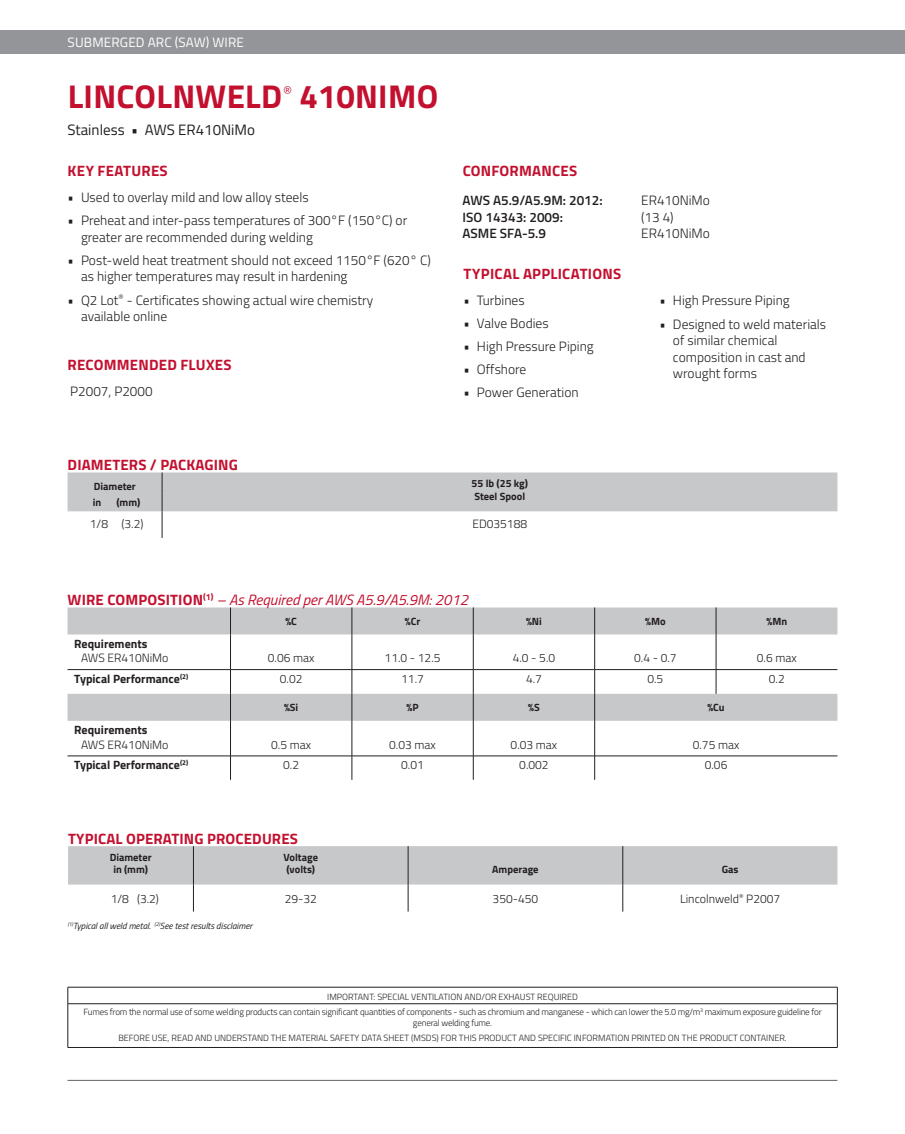
<style>
.page{position:relative;width:905px;height:1134px;background:#fff}
.page>*{position:absolute;margin:0;border:0;box-sizing:border-box;transform-origin:0 0}
.t1{font:700 33px "Titillium";letter-spacing:.01em;color:#c3102f}
.t2{font:700 15px "Titillium";letter-spacing:.01em;color:#c3102f}
.t3{font:italic 15px "Titillium";color:#c3102f}
.t4{font:15px "Titillium";color:#231f20}
.t5{font:300 13.95px "Titillium";color:#c3102f}
.t6{font:300 13.5px/16.5px "Titillium";color:#231f20}
.t7{font:600 13.5px "Titillium";color:#231f20}
.t8{font:13.5px "Titillium";letter-spacing:.01em;color:#fff}
.t9{font:300 12px "Titillium";color:#231f20}
.t10{font:700 12px "Titillium";color:#231f20}
.t11{font:700 10.5px/12.6px "Titillium";color:#231f20}
.t12{font:300 9px/15.5px "Titillium";letter-spacing:-.02em;color:#231f20;text-align:center}
.t13{font:300 9px/14.5px "Titillium";color:#231f20;text-align:center}
.t14{font:italic 9px "Titillium";color:#231f20}
.s1{font-weight:700;font-style:normal}
</style>
<div class="page">
<hr style="left:68px;top:1080px;width:769px;height:1px;background:#636366">
<div style="left:0;top:30px;width:904px;height:24px;background:#939598"></div>
<svg style="left:68px;top:608px;width:769px;height:113px"></svg>
<svg style="left:230px;top:608px;width:1px;height:26px"></svg>
<svg style="left:351px;top:608px;width:1px;height:26px"></svg>
<svg style="left:473px;top:608px;width:1px;height:26px"></svg>
<svg style="left:594px;top:608px;width:1px;height:26px"></svg>
<svg style="left:715px;top:608px;width:1px;height:26px"></svg>
<hr style="left:230px;top:635px;width:1px;height:35px;background:#231f20">
<hr style="left:351px;top:635px;width:1px;height:35px;background:#231f20">
<hr style="left:473px;top:635px;width:1px;height:35px;background:#231f20">
<hr style="left:594px;top:635px;width:1px;height:35px;background:#231f20">
<hr style="left:715px;top:635px;width:1px;height:35px;background:#231f20">
<hr style="left:68px;top:669px;width:162px;height:1px;background:#231f20">
<hr style="left:230px;top:669px;width:122px;height:1px;background:#231f20">
<hr style="left:352px;top:669px;width:121px;height:1px;background:#231f20">
<hr style="left:473px;top:669px;width:121px;height:1px;background:#231f20">
<hr style="left:594px;top:669px;width:122px;height:1px;background:#231f20">
<hr style="left:716px;top:669px;width:121px;height:1px;background:#231f20">
<svg style="left:715px;top:670px;width:1px;height:24px"></svg>
<svg style="left:230px;top:670px;width:1px;height:51px"></svg>
<svg style="left:351px;top:670px;width:1px;height:51px"></svg>
<svg style="left:473px;top:670px;width:1px;height:51px"></svg>
<svg style="left:594px;top:670px;width:1px;height:51px"></svg>
<hr style="left:230px;top:721px;width:1px;height:35px;background:#231f20">
<hr style="left:351px;top:721px;width:1px;height:35px;background:#231f20">
<hr style="left:473px;top:721px;width:1px;height:35px;background:#231f20">
<hr style="left:594px;top:721px;width:1px;height:35px;background:#231f20">
<hr style="left:68px;top:756px;width:162px;height:1px;background:#231f20">
<hr style="left:230px;top:756px;width:122px;height:1px;background:#231f20">
<svg style="left:230px;top:757px;width:1px;height:23px"></svg>
<hr style="left:352px;top:756px;width:121px;height:1px;background:#231f20">
<svg style="left:351px;top:756px;width:1px;height:24px"></svg>
<hr style="left:473px;top:756px;width:121px;height:1px;background:#231f20">
<svg style="left:473px;top:756px;width:1px;height:24px"></svg>
<hr style="left:594px;top:756px;width:122px;height:1px;background:#231f20">
<svg style="left:594px;top:756px;width:1px;height:24px"></svg>
<hr style="left:716px;top:756px;width:121px;height:1px;background:#231f20">
<svg style="left:68px;top:846px;width:769px;height:66px"></svg>
<svg style="left:68px;top:472px;width:769px;height:66px"></svg>
<hr style="left:68px;top:987px;width:769px;height:1px;background:#231f20">
<svg style="left:68px;top:987px;width:1px;height:16px"></svg>
<svg style="left:837px;top:987px;width:1px;height:17px"></svg>
<hr style="left:68px;top:1003px;width:769px;height:1px;background:#231f20">
<hr style="left:68px;top:1004px;width:1px;height:43px;background:#231f20">
<hr style="left:837px;top:1004px;width:1px;height:43px;background:#231f20">
<hr style="left:68px;top:1047px;width:769px;height:1px;background:#231f20">
<p class="t8" style="left:68px;top:32px;width:178px">SUBMERGED ARC (SAW) WIRE</p>
<h1 class="t1" style="left:68px;top:71px;width:216px">LINCOLNWELD</h1>
<p class="t5" style="left:283px;top:81px;width:11px">®</p>
<h1 class="t1" style="left:299px;top:71px;width:140px">410NIMO</h1>
<p class="t4" style="left:68px;top:119px;width:189px">Stainless • AWS ER410NiMo</p>
<p class="t2" style="left:68px;top:159px;width:102px">KEY FEATURES</p>
<p class="t6" style="left:67px;top:188px;width:242px">• Used to overlay mild and low alloy steels</p>
<p class="t6" style="left:81px;top:211px;width:328px;text-indent:-14px">• Preheat and inter-pass temperatures of 300°F (150°C) or greater are recommended during welding</p>
<p class="t6" style="left:81px;top:251px;width:351px;text-indent:-14px">• Post-weld heat treatment should not exceed 1150°F (620° C) as higher temperatures may result in hardening</p>
<p class="t6" style="left:81px;top:291px;width:294px;text-indent:-14px">• Q2 Lot<sup>®</sup> - Certificates showing actual wire chemistry available online</p>
<p class="t2" style="left:68px;top:353px;width:165px">RECOMMENDED FLUXES</p>
<p class="t6" style="left:70px;top:383px;width:84px">P2007, P2000</p>
<p class="t2" style="left:462px;top:159px;width:116px">CONFORMANCES</p>
<p class="t7" style="left:462px;top:191px;width:141px">AWS A5.9/A5.9M: 2012:</p>
<p class="t6" style="left:641px;top:192px;width:70px">ER410NiMo</p>
<p class="t7" style="left:462px;top:207px;width:102px">ISO 14343: 2009:</p>
<p class="t6" style="left:641px;top:208px;width:34px">(13 4)</p>
<p class="t7" style="left:462px;top:223px;width:85px">ASME SFA-5.9</p>
<p class="t6" style="left:641px;top:224px;width:70px">ER410NiMo</p>
<p class="t2" style="left:463px;top:263px;width:159px">TYPICAL APPLICATIONS</p>
<p class="t6" style="left:463px;top:292px;width:63px">• Turbines</p>
<p class="t6" style="left:463px;top:315px;width:87px">• Valve Bodies</p>
<p class="t6" style="left:463px;top:338px;width:132px">• High Pressure Piping</p>
<p class="t6" style="left:463px;top:361px;width:64px">• Offshore</p>
<p class="t6" style="left:463px;top:384px;width:117px">• Power Generation</p>
<p class="t6" style="left:659px;top:292px;width:132px">• High Pressure Piping</p>
<p class="t6" style="left:673px;top:315px;width:155px;text-indent:-14px">• Designed to weld materials of similar chemical composition in cast and wrought forms</p>
<p class="t2" style="left:68px;top:454px;width:172px">DIAMETERS / PACKAGING</p>
<p class="t11" style="left:94px;top:480px;width:44px">Diameter</p>
<p class="t11" style="left:471px;top:477px;width:58px">55 lb (25 kg)<br>Steel Spool</p>
<p class="t11" style="left:93px;top:496px;width:10px">in</p>
<p class="t11" style="left:116px;top:496px;width:25px">(mm)</p>
<p class="t9" style="left:90px;top:516px;width:55px">1/8 (3.2)</p>
<p class="t9" style="left:472px;top:516px;width:56px">ED035188</p>
<p class="t3" style="left:68px;top:589px;width:402px"><span class="s1">WIRE COMPOSITION</span><sup>(1)</sup> – As Required per AWS A5.9/A5.9M: 2012</p>
<p class="t11" style="left:285px;top:614px;width:13px">%C</p>
<p class="t11" style="left:405px;top:614px;width:17px">%Cr</p>
<p class="t11" style="left:526px;top:614px;width:17px">%Ni</p>
<p class="t11" style="left:645px;top:614px;width:22px">%Mo</p>
<p class="t11" style="left:766px;top:614px;width:22px">%Mn</p>
<p class="t10" style="left:74px;top:634px;width:75px">Requirements</p>
<p class="t9" style="left:81px;top:649px;width:89px">AWS ER410NiMo</p>
<p class="t9" style="left:268px;top:649px;width:48px">0.06 max</p>
<p class="t9" style="left:384px;top:649px;width:57px">11.0 - 12.5</p>
<p class="t9" style="left:512px;top:649px;width:44px">4.0 - 5.0</p>
<p class="t9" style="left:634px;top:649px;width:44px">0.4 - 0.7</p>
<p class="t9" style="left:756px;top:649px;width:41px">0.6 max</p>
<p class="t10" style="left:74px;top:670px;width:115px">Typical Performance<sup>(2)</sup></p>
<p class="t9" style="left:280px;top:670px;width:24px">0.02</p>
<p class="t9" style="left:401px;top:670px;width:24px">11.7</p>
<p class="t9" style="left:526px;top:670px;width:17px">4.7</p>
<p class="t9" style="left:647px;top:670px;width:17px">0.5</p>
<p class="t9" style="left:768px;top:670px;width:17px">0.2</p>
<p class="t11" style="left:284px;top:701px;width:16px">%Si</p>
<p class="t11" style="left:406px;top:701px;width:14px">%P</p>
<p class="t11" style="left:528px;top:701px;width:13px">%S</p>
<p class="t11" style="left:707px;top:701px;width:19px">%Cu</p>
<p class="t10" style="left:74px;top:721px;width:75px">Requirements</p>
<p class="t9" style="left:81px;top:736px;width:89px">AWS ER410NiMo</p>
<p class="t9" style="left:271px;top:736px;width:41px">0.5 max</p>
<p class="t9" style="left:389px;top:736px;width:48px">0.03 max</p>
<p class="t9" style="left:510px;top:736px;width:48px">0.03 max</p>
<p class="t9" style="left:692px;top:736px;width:48px">0.75 max</p>
<p class="t10" style="left:74px;top:756px;width:115px">Typical Performance<sup>(2)</sup></p>
<p class="t9" style="left:283px;top:756px;width:17px">0.2</p>
<p class="t9" style="left:401px;top:756px;width:24px">0.01</p>
<p class="t9" style="left:519px;top:756px;width:31px">0.002</p>
<p class="t9" style="left:704px;top:756px;width:24px">0.06</p>
<p class="t2" style="left:68px;top:827px;width:231px">TYPICAL OPERATING PROCEDURES</p>
<p class="t11" style="left:110px;top:850px;width:44px;text-align:center">Diameter in (mm)</p>
<p class="t11" style="left:283px;top:850px;width:36px">Voltage (volts)</p>
<p class="t11" style="left:492px;top:863px;width:48px">Amperage</p>
<p class="t11" style="left:721px;top:863px;width:18px">Gas</p>
<p class="t9" style="left:111px;top:890px;width:50px">1/8 (3.2)</p>
<p class="t9" style="left:285px;top:890px;width:34px">29-32</p>
<p class="t9" style="left:492px;top:890px;width:47px">350-450</p>
<p class="t9" style="left:680px;top:890px;width:102px">Lincolnweld<sup>®</sup> P2007</p>
<p class="t14" style="left:68px;top:919px;width:186px"><sup>(1)</sup>Typical all weld metal. <sup>(2)</sup>See test results disclaimer</p>
<p class="t12" style="left:83px;top:989px;width:739px">IMPORTANT: SPECIAL VENTILATION AND/OR EXHAUST REQUIRED<br>Fumes from the normal use of some welding products can contain significant quantities of components - such as chromium and manganese - which can lower the 5.0 mg/m<sup>3</sup> maximum exposure guideline for</p>
<p class="t13" style="left:118px;top:1015px;width:670px">general welding fume.<br>BEFORE USE, READ AND UNDERSTAND THE MATERIAL SAFETY DATA SHEET (MSDS) FOR THIS PRODUCT AND SPECIFIC INFORMATION PRINTED ON THE PRODUCT CONTAINER.</p>
</div>
